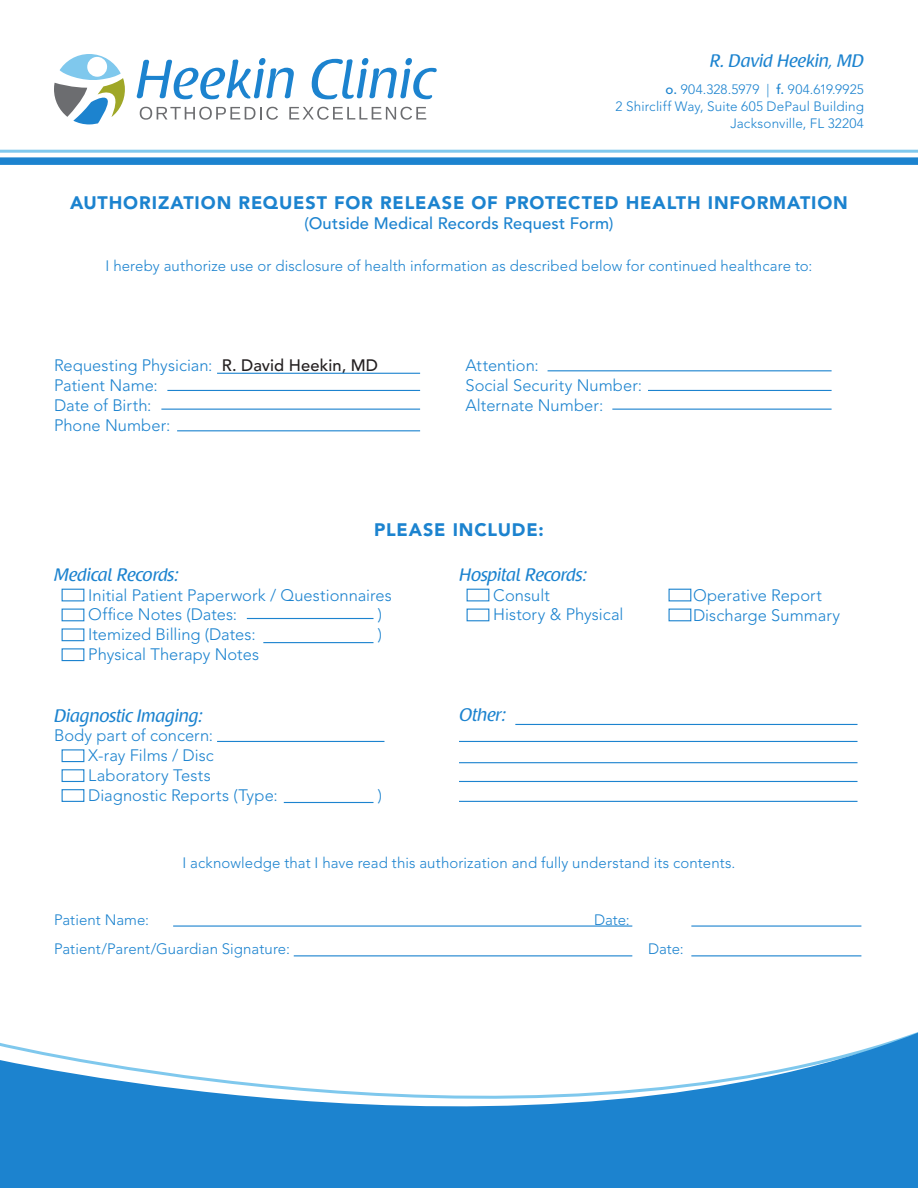
<style>
.page{position:relative;width:918px;height:1188px;background:#fff}
.page>*{position:absolute;margin:0;border:0;box-sizing:border-box;transform-origin:0 0}
.Quote_on_Back{font:900 18px "Avenir LT Std";letter-spacing:.045em;color:#1c83cf}
.Quote_on_Back-2{font:18px "Raspoutine Classic";letter-spacing:-.005em;color:#1c83cf}
.Quote_on_Back-3{font:300 16.5px/19.8px "Avenir LT Std";color:#1c83cf}
.Quote_on_Back-4{font:500 16.5px "Avenir LT Std";letter-spacing:.01em;color:#1c83cf}
.Quote_on_Back-5{font:300 15px "Avenir LT Std";letter-spacing:.005em;color:#1c83cf}
.Quote_on_Back-6{font:300 13.5px "Avenir LT Std";letter-spacing:.01em;color:#1c83cf}
.s1{font-weight:500}
.s2{font-weight:500;color:#231f20}
</style>
<div class="page">
<svg style="left:0;top:1032px;width:918px;height:156px;fill:#1c83cf"></svg>
<svg style="left:136px;top:58px;width:158px;height:41px"></svg>
<svg style="left:312px;top:58px;width:125px;height:41px"></svg>
<svg style="left:140px;top:107px;width:138px;height:13px"></svg>
<svg style="left:289px;top:107px;width:137px;height:13px"></svg>
<svg style="left:54px;top:54px;width:71px;height:70px"></svg>
<hr style="left:0;top:150px;width:918px;height:3px;background:#7fc8ed">
<div style="left:0;top:157px;width:918px;height:8px;background:#1c83cf"></div>
<hr style="left:217px;top:373px;width:203px;height:1px;background:#1c83cf">
<hr style="left:167px;top:390px;width:253px;height:1px;background:#1c83cf">
<hr style="left:648px;top:390px;width:184px;height:1px;background:#1c83cf">
<hr style="left:161px;top:409px;width:259px;height:1px;background:#1c83cf">
<hr style="left:612px;top:409px;width:220px;height:1px;background:#1c83cf">
<hr style="left:548px;top:370px;width:284px;height:1px;background:#1c83cf">
<hr style="left:177px;top:430px;width:243px;height:1px;background:#1c83cf">
<hr style="left:247px;top:618px;width:127px;height:1px;background:#1c83cf">
<hr style="left:217px;top:741px;width:167px;height:1px;background:#1c83cf">
<hr style="left:459px;top:741px;width:399px;height:1px;background:#1c83cf">
<hr style="left:173px;top:925px;width:459px;height:2px;background:#1c83cf">
<hr style="left:691px;top:925px;width:170px;height:2px;background:#1c83cf">
<hr style="left:294px;top:955px;width:338px;height:1px;background:#1c83cf">
<hr style="left:691px;top:955px;width:170px;height:1px;background:#1c83cf">
<hr style="left:515px;top:724px;width:343px;height:1px;background:#1c83cf">
<hr style="left:459px;top:762px;width:399px;height:1px;background:#1c83cf">
<hr style="left:459px;top:781px;width:399px;height:1px;background:#1c83cf">
<hr style="left:459px;top:801px;width:399px;height:1px;background:#1c83cf">
<hr style="left:284px;top:802px;width:89px;height:1px;background:#1c83cf">
<hr style="left:263px;top:642px;width:111px;height:1px;background:#1c83cf">
<div style="left:62px;top:589px;width:22px;height:12px;border:1px solid #1c83cf"></div>
<div style="left:467px;top:589px;width:22px;height:12px;border:1px solid #1c83cf"></div>
<div style="left:62px;top:609px;width:22px;height:12px;border:1px solid #1c83cf"></div>
<div style="left:62px;top:749px;width:22px;height:13px;border:1px solid #1c83cf"></div>
<div style="left:467px;top:609px;width:22px;height:12px;border:1px solid #1c83cf"></div>
<div style="left:62px;top:628px;width:22px;height:13px;border:1px solid #1c83cf"></div>
<div style="left:62px;top:769px;width:22px;height:13px;border:1px solid #1c83cf"></div>
<div style="left:669px;top:589px;width:22px;height:12px;border:1px solid #1c83cf"></div>
<div style="left:62px;top:648px;width:22px;height:13px;border:1px solid #1c83cf"></div>
<div style="left:62px;top:789px;width:22px;height:13px;border:1px solid #1c83cf"></div>
<div style="left:669px;top:609px;width:22px;height:12px;border:1px solid #1c83cf"></div>
<p class="Quote_on_Back-2" style="left:710px;top:51px;width:156px">R. David Heekin, MD</p>
<p class="Quote_on_Back-6" style="left:666px;top:82px;width:200px"><span class="s1">o.</span> 904.328.5979 | <span class="s1">f.</span> 904.619.9925</p>
<p class="Quote_on_Back-6" style="left:616px;top:99px;width:250px">2 Shircliff Way, Suite 605 DePaul Building</p>
<p class="Quote_on_Back-6" style="left:730px;top:115px;width:135px">Jacksonville, FL 32204</p>
<p class="Quote_on_Back" style="left:70px;top:192px;width:779px">AUTHORIZATION REQUEST FOR RELEASE OF PROTECTED HEALTH INFORMATION</p>
<p class="Quote_on_Back-4" style="left:304px;top:214px;width:311px">(Outside Medical Records Request Form)</p>
<p class="Quote_on_Back-5" style="left:106px;top:257px;width:708px">I hereby authorize use or disclosure of health information as described below for continued healthcare to:</p>
<p class="Quote_on_Back-3" style="left:54px;top:356px;width:326px">Requesting Physician: <span class="s2">R. David Heekin, MD</span></p>
<p class="Quote_on_Back-3" style="left:54px;top:375px;width:105px">Patient Name:</p>
<p class="Quote_on_Back-3" style="left:54px;top:395px;width:99px">Date of Birth:</p>
<p class="Quote_on_Back-3" style="left:54px;top:415px;width:118px">Phone Number:</p>
<p class="Quote_on_Back-3" style="left:465px;top:356px;width:178px">Attention:<br>Social Security Number:</p>
<p class="Quote_on_Back-3" style="left:465px;top:395px;width:139px">Alternate Number:</p>
<p class="Quote_on_Back" style="left:374px;top:519px;width:171px">PLEASE INCLUDE:</p>
<p class="Quote_on_Back-2" style="left:54px;top:565px;width:126px">Medical Records:</p>
<p class="Quote_on_Back-3" style="left:88px;top:585px;width:305px">Initial Patient Paperwork / Questionnaires</p>
<p class="Quote_on_Back-3" style="left:88px;top:605px;width:150px">Office Notes (Dates:</p>
<p class="Quote_on_Back-3" style="left:378px;top:605px;width:6px">)</p>
<p class="Quote_on_Back-3" style="left:88px;top:625px;width:169px">Itemized Billing (Dates:</p>
<p class="Quote_on_Back-3" style="left:378px;top:625px;width:6px">)</p>
<p class="Quote_on_Back-3" style="left:88px;top:645px;width:172px">Physical Therapy Notes</p>
<p class="Quote_on_Back-2" style="left:54px;top:705px;width:150px">Diagnostic Imaging:</p>
<p class="Quote_on_Back-3" style="left:54px;top:726px;width:161px;text-align:right">Body part of concern:<br>X-ray Films / Disc</p>
<p class="Quote_on_Back-3" style="left:88px;top:766px;width:191px">Laboratory Tests<br>Diagnostic Reports (Type:</p>
<p class="Quote_on_Back-3" style="left:378px;top:785px;width:6px">)</p>
<p class="Quote_on_Back-2" style="left:459px;top:565px;width:129px">Hospital Records:</p>
<p class="Quote_on_Back-3" style="left:493px;top:585px;width:58px">Consult</p>
<p class="Quote_on_Back-3" style="left:493px;top:605px;width:132px">History &amp; Physical</p>
<p class="Quote_on_Back-2" style="left:459px;top:705px;width:49px">Other:</p>
<p class="Quote_on_Back-3" style="left:693px;top:586px;width:149px">Operative Report<br>Discharge Summary</p>
<p class="Quote_on_Back-5" style="left:182px;top:854px;width:555px">I acknowledge that I have read this authorization and fully understand its contents.</p>
<p class="Quote_on_Back-5" style="left:54px;top:911px;width:97px">Patient Name:</p>
<p class="Quote_on_Back-5" style="left:594px;top:911px;width:37px">Date:</p>
<p class="Quote_on_Back-5" style="left:54px;top:940px;width:237px">Patient/Parent/Guardian Signature:</p>
<p class="Quote_on_Back-5" style="left:648px;top:940px;width:37px">Date:</p>
</div>
